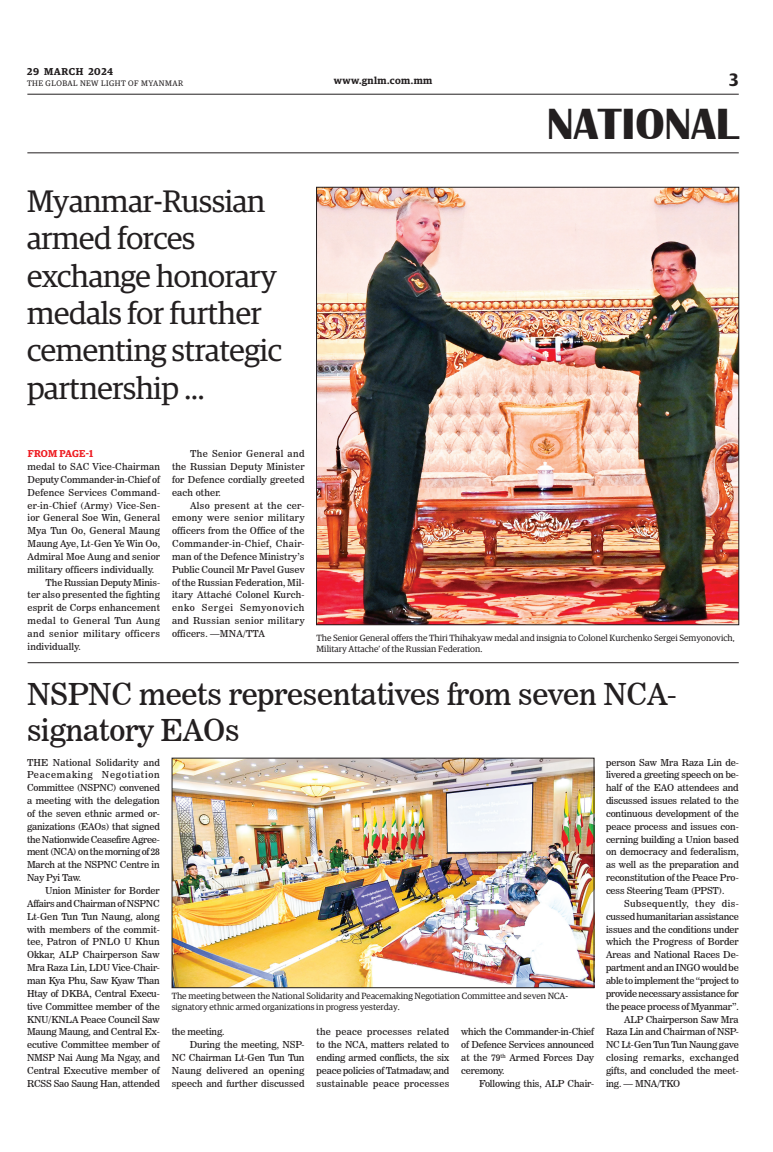
<style>
.page{position:relative;width:773px;height:1152px;background:#fff}
.page>*{position:absolute;margin:0;border:0;box-sizing:border-box;transform-origin:0 0}
.t1{font:700 45px "Britannic";color:#231f20}
._3_Clm_Head_copy{font:31.1px/37.4px "Guardian Egyp";letter-spacing:-.01em;color:#231f20}
._3_Clm_Head_copy-2{font:30px/36px "News 706 BT Roman C";letter-spacing:-.01em;color:#231f20}
.t2{font:600 18px "Guardian Egyp";color:#231f20}
.t3{font:600 10px "Guardian Egyp";letter-spacing:.05em;color:#231f20}
.Spill_Style{font:600 10px "Guardian Egyp";letter-spacing:.01em;color:#ee1d23}
._2nd_Body{font:9.5px/12.8px "News 706 BT Roman C";letter-spacing:.005em;color:#231f20;text-align:justify}
.Normal_Para{font:9.5px/12.8px "News 706 BT Roman C";letter-spacing:-.015em;color:#231f20;text-align:justify}
._2nd_Body-2{font:9.5px "News 706 BT Roman C";letter-spacing:-.015em;color:#231f20}
.t4{font:9px/10.8px "Guardian Egyp";color:#231f20}
.t5{font:8px "Guardian Egyp";letter-spacing:.06em;color:#231f20}
</style>
<div class="page">
<hr style="left:27px;top:94px;width:711px;height:1px;background:#231f20">
<hr style="left:27px;top:153px;width:711px;height:1px;background:#231f20">
<img style="left:318px;top:189px;width:418px;height:434px">
<img style="left:174px;top:760px;width:418px;height:226px">
<div style="left:172px;top:758px;width:422px;height:230px;border:1px solid #231f20"></div>
<hr style="left:28px;top:662px;width:710px;height:1px;background:#231f20">
<p class="t3" style="left:27px;top:64px;width:88px">29 MARCH 2024</p>
<p class="t5" style="left:27px;top:78px;width:158px">THE GLOBAL NEW LIGHT OF MYANMAR</p>
<p class="t3" style="left:334px;top:73px;width:100px">www.gnlm.com.mm</p>
<h3 class="t2" style="left:729px;top:67px;width:11px">3</h3>
<h1 class="t1" style="left:547px;top:98px;width:193px">NATIONAL</h1>
<p class="_3_Clm_Head_copy" style="left:27px;top:180px;width:256px">Myanmar-Russian armed forces exchange honorary medals for further cementing strategic partnership ...</p>
<p class="Spill_Style" style="left:28px;top:446px;width:67px">FROM PAGE-1</p>
<p class="_2nd_Body" style="left:28px;top:460px;width:134px">medal to SAC Vice-Chairman Deputy Commander-in-Chief of Defence Services Command&shy;er-in-Chief (Army) Vice-Sen&shy;ior General Soe Win, General Mya Tun Oo, General Maung Maung Aye, Lt-Gen Ye Win Oo, Admiral Moe Aung and senior military officers individually.</p>
<p class="_2nd_Body" style="left:28px;top:576px;width:134px;text-indent:18px">The Russian Deputy Minis&shy;ter also presented the fighting esprit de Corps enhancement medal to General Tun Aung and senior military officers individually.</p>
<p class="_2nd_Body" style="left:172px;top:447px;width:134px;text-indent:18px">The Senior General and the Russian Deputy Minister for Defence cordially greeted each other.</p>
<p class="_2nd_Body" style="left:172px;top:499px;width:134px;text-indent:18px">Also present at the cer&shy;emony were senior military officers from the Office of the Commander-in-Chief, Chair&shy;man of the Defence Ministry’s Public Council Mr Pavel Gusev of the Russian Federation, Mil&shy;itary Attaché Colonel Kurch&shy;enko Sergei Semyonovich and Russian senior military officers. —MNA/TTA</p>
<p class="t4" style="left:316px;top:632px;width:419px">The Senior General offers the Thiri Thihakyaw medal and insignia to Colonel Kurchenko Sergei Semyonovich,<br>Military Attache’ of the Russian Federation.</p>
<p class="_3_Clm_Head_copy-2" style="left:27px;top:676px;width:651px">NSPNC meets representatives from seven NCA&shy;signatory EAOs</p>
<p class="Normal_Para" style="left:27px;top:756px;width:134px">THE National Solidarity and Peacemaking Negotiation Committee (NSPNC) convened a meeting with the delegation of the seven ethnic armed or&shy;ganizations (EAOs) that signed the Nationwide Ceasefire Agree&shy;ment (NCA) on the morning of 28<br>March at the NSPNC Centre in Nay Pyi Taw.</p>
<p class="_2nd_Body" style="left:27px;top:884px;width:134px;text-indent:18px">Union Minister for Border Affairs and Chairman of NSPNC Lt-Gen Tun Tun Naung, along with members of the commit&shy;tee, Patron of PNLO U Khun Okkar, ALP Chairperson Saw Mra Raza Lin, LDU Vice-Chair&shy;man Kya Phu, Saw Kyaw Than Htay of DKBA, Central Execu&shy;tive Committee member of the KNU/KNLA Peace Council Saw Maung Maung, and Central Ex&shy;ecutive Committee member of NMSP Nai Aung Ma Ngay, and Central Executive member of RCSS Sao Saung Han, attended</p>
<p class="t4" style="left:172px;top:990px;width:398px">The meeting between the National Solidarity and Peacemaking Negotiation Committee and seven NCA&shy;signatory ethnic armed organizations in progress yesterday.</p>
<p class="_2nd_Body-2" style="left:172px;top:1026px;width:54px">the meeting.</p>
<p class="_2nd_Body" style="left:172px;top:1038px;width:134px;text-indent:18px">During the meeting, NSP-NC Chairman Lt-Gen Tun Tun Naung delivered an opening speech and further discussed</p>
<p class="_2nd_Body" style="left:316px;top:1025px;width:134px">the peace processes related to the NCA, matters related to ending armed conflicts, the six peace policies of Tatmadaw, and sustainable peace processes</p>
<p class="_2nd_Body" style="left:461px;top:1025px;width:134px">which the Commander-in-Chief of Defence Services announced at the 79<sup>th</sup> Armed Forces Day ceremony.</p>
<p class="_2nd_Body" style="left:479px;top:1077px;width:116px">Following this, ALP Chair-</p>
<p class="_2nd_Body" style="left:606px;top:756px;width:134px">person Saw Mra Raza Lin de&shy;livered a greeting speech on be&shy;half of the EAO attendees and discussed issues related to the continuous development of the peace process and issues con&shy;cerning building a Union based on democracy and federalism, as well as the preparation and reconstitution of the Peace Pro&shy;cess Steering Team (PPST).</p>
<p class="_2nd_Body" style="left:606px;top:897px;width:134px;text-indent:18px">Subsequently, they dis&shy;cussed humanitarian assistance issues and the conditions under which the Progress of Border Areas and National Races De&shy;partment and an INGO would be able to implement the “project to provide necessary assistance for the peace process of Myanmar”.</p>
<p class="_2nd_Body" style="left:606px;top:1013px;width:134px;text-indent:18px">ALP Chairperson Saw Mra Raza Lin and Chairman of NSP-NC Lt-Gen Tun Tun Naung gave closing remarks, exchanged gifts, and concluded the meet&shy;ing. — MNA/TKO</p>
</div>
